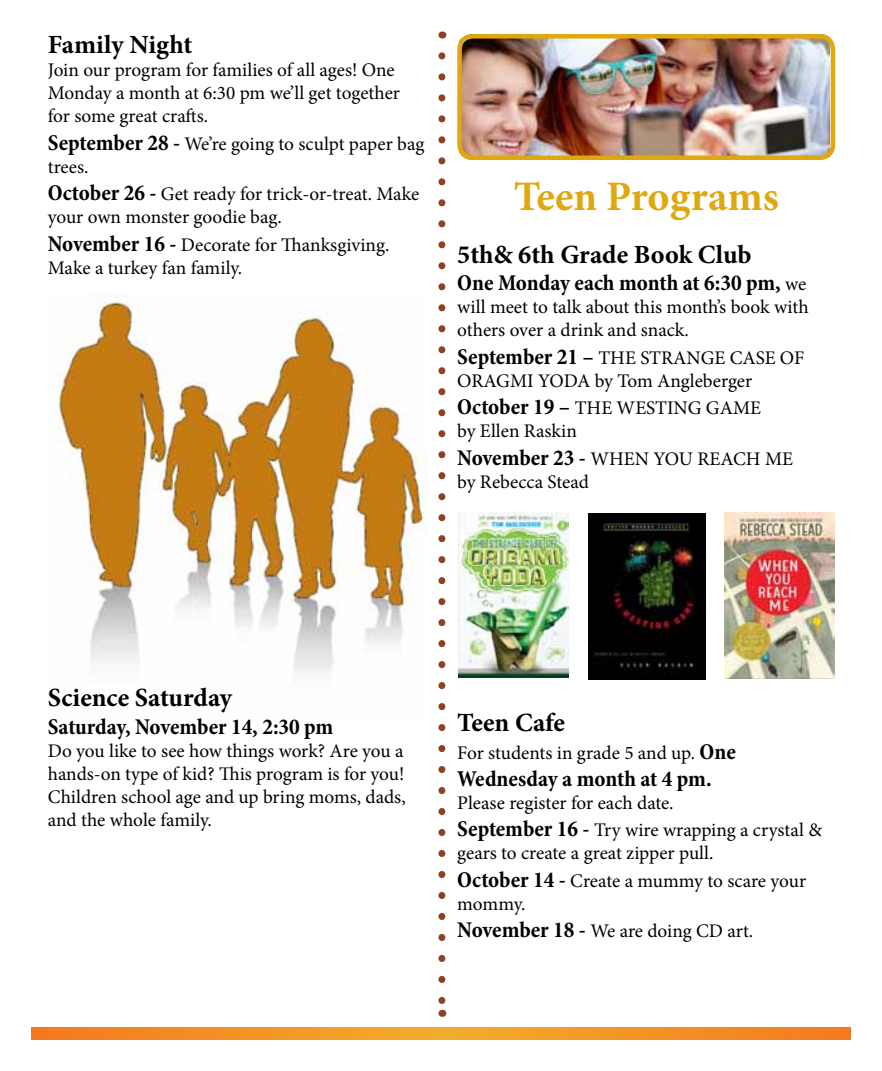
<style>
.page{position:relative;width:882px;height:1071px;background:#fff}
.page>*{position:absolute;margin:0;border:0;box-sizing:border-box;transform-origin:0 0}
.t1{font:700 42px "Minion Pro";color:#e0a80f}
.t2{font:700 26.25px "Minion Pro";color:#000}
.t3{font:700 condensed 22.75px "Minion Pro";letter-spacing:-.005em;color:#000}
.t4{font:19.25px/23.1px "Minion Pro";color:#000}
.s1{font-weight:700;font-stretch:condensed;font-size:22.75px}
.s2{font-weight:400;font-stretch:normal;font-size:19.25px}
</style>
<div class="page">
<svg style="left:32px;top:1028px;width:818px;height:12px"></svg>
<img style="left:56px;top:293px;width:371px;height:381px">
<svg style="left:438px;top:56px;width:7px;height:947px"></svg>
<img style="left:463px;top:34px;width:367px;height:124px">
<div style="left:457px;top:34px;width:378px;height:126px;border:5px solid #e0a80f;border-radius:13px"></div>
<img style="left:458px;top:512px;width:110px;height:166px">
<img style="left:588px;top:513px;width:118px;height:166px">
<img style="left:724px;top:513px;width:111px;height:165px">
<h2 class="t2" style="left:48px;top:26px;width:146px">Family Night</h2>
<p class="t4" style="left:48px;top:59px;width:354px">Join our program for families of all ages! One<br>Monday a month at 6:30 pm we’ll get together for some great crafts.</p>
<p class="t4" style="left:48px;top:132px;width:378px"><span class="s1">September 28 -</span> We’re going to sculpt paper bag trees.</p>
<p class="t4" style="left:48px;top:182px;width:373px"><span class="s1">October 26 -</span> Get ready for trick-or-treat. Make your own monster goodie bag.</p>
<p class="t4" style="left:48px;top:233px;width:343px"><span class="s1">November 16 -</span> Decorate for Thanksgiving.<br>Make a turkey fan family.</p>
<h1 class="t1" style="left:514px;top:167px;width:267px">Teen Programs</h1>
<h2 class="t2" style="left:457px;top:236px;width:296px">5th&amp; 6th Grade Book Club</h2>
<p class="t3" style="left:457px;top:267px;width:351px">One Monday each month at 6:30 pm, <span class="s2">we</span></p>
<p class="t4" style="left:457px;top:296px;width:353px">will meet to talk about this month’s book with others over a drink and snack.</p>
<p class="t4" style="left:457px;top:346px;width:349px"><span class="s1">September 21 –</span> THE STRANGE CASE OF<br>ORAGMI YODA by Tom Angleberger</p>
<p class="t4" style="left:457px;top:397px;width:305px"><span class="s1">October 19 –</span> THE WESTING GAME by Ellen Raskin</p>
<p class="t4" style="left:457px;top:447px;width:337px"><span class="s1">November 23 -</span> WHEN YOU REACH ME by Rebecca Stead</p>
<h2 class="t2" style="left:48px;top:679px;width:186px">Science Saturday</h2>
<p class="t3" style="left:48px;top:711px;width:287px">Saturday, November 14, 2:30 pm</p>
<p class="t4" style="left:48px;top:739px;width:359px;text-align:justify">Do you like to see how things work? Are you a hands-on type of kid? This program is for you!<br>Children school age and up bring moms, dads, and the whole family.</p>
<h2 class="t2" style="left:457px;top:704px;width:109px">Teen Cafe</h2>
<p class="t4" style="left:457px;top:741px;width:280px">For students in grade 5 and up. <span class="s1">One</span></p>
<p class="t3" style="left:457px;top:763px;width:256px">Wednesday a month at 4 pm.</p>
<p class="t4" style="left:457px;top:789px;width:366px;line-height:27.3px">Please register for each date.<br><span class="s1">September 16 -</span> Try wire wrapping a crystal &amp;</p>
<p class="t4" style="left:457px;top:840px;width:350px;line-height:27.3px">gears to create a great zipper pull.<br><span class="s1">October 14 -</span> Create a mummy to scare your</p>
<p class="t4" style="left:457px;top:890px;width:298px;line-height:27.3px">mommy.<br><span class="s1">November 18 -</span> We are doing CD art.</p>
</div>
